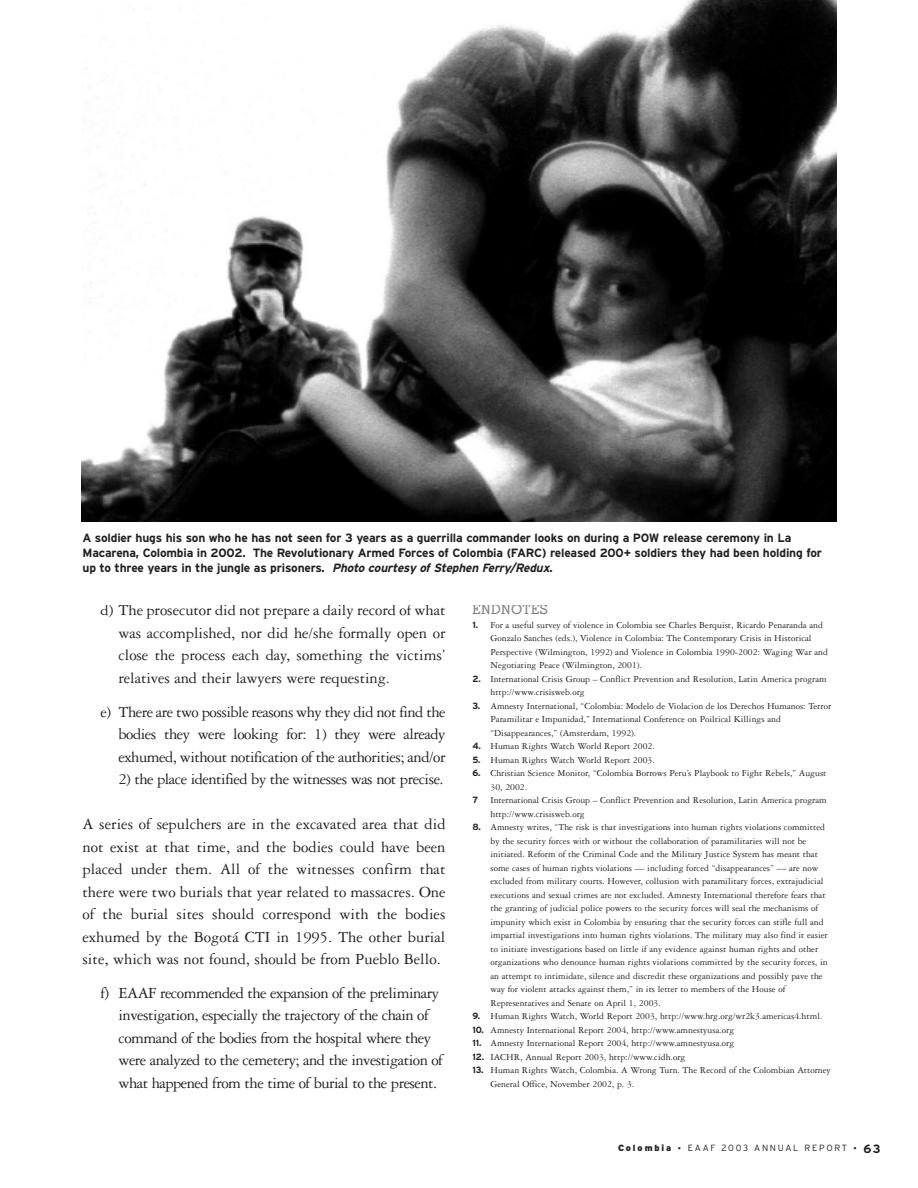
<style>
.page{position:relative;width:918px;height:1188px;background:#fff}
.page>*{position:absolute;margin:0;border:0;box-sizing:border-box;transform-origin:0 0}
.t1{font:16.5px/22.5px "Garamond Three";letter-spacing:-.03em;color:#231f20;text-align:justify}
.t2{font:500 13.5px "Stymie BT";letter-spacing:.025em;color:#808285}
.t3{font:700 12px/15px "Geo Int";letter-spacing:-.015em;color:#231f20}
.t4{font:9.75px/13.5px "Garamond Three";color:#231f20}
.t5{font:300 9px "Geo Int";letter-spacing:.19em;color:#231f20}
.t6{font:700 9px "Geo Int";color:#231f20}
.s1{font-style:italic}
.s2{font-family:"Geo Int";font-weight:700;font-size:9px}
.s3{font-weight:900}
.s4{font-size:10.5px}
.s5{font-weight:700;font-size:12px}
</style>
<div class="page">
<img style="left:81px;top:0;width:756px;height:522px">
<p class="t3" style="left:82px;top:530px;width:741px">A soldier hugs his son who he has not seen for 3 years as a guerrilla commander looks on during a POW release ceremony in La<br>Macarena, Colombia in 2002. The Revolutionary Armed Forces of Colombia (FARC) released 200+ soldiers they had been holding for up to three years in the jungle as prisoners. <span class="s1">Photo courtesy of Stephen Ferry/Redux</span>.</p>
<h1 class="t1" style="left:119px;top:601px;width:329px;text-indent:-18px">d) The prosecutor did not prepare a daily record of what was accomplished, nor did he/she formally open or close the process each day, something the victims’ relatives and their lawyers were requesting.</h1>
<h1 class="t1" style="left:119px;top:702px;width:329px;text-indent:-18px">e) There are two possible reasons why they did not find the bodies they were looking for: 1) they were already exhumed, without notification of the authorities; and/or</h1>
<h1 class="t1" style="left:119px;top:769px;width:327px">2) the place identified by the witnesses was not precise.</h1>
<p class="t1" style="left:82px;top:814px;width:365px">A series of sepulchers are in the excavated area that did not exist at that time, and the bodies could have been placed under them. All of the witnesses confirm that there were two burials that year related to massacres. One of the burial sites should correspond with the bodies exhumed by the Bogotá CTI in 1995. The other burial site, which was not found, should be from Pueblo Bello.</p>
<p class="t1" style="left:118px;top:983px;width:326px;text-align:left;text-indent:-18px">f) EAAF recommended the expansion of the preliminary investigation, especially the trajectory of the chain of command of the bodies from the hospital where they were analyzed to the cemetery; and the investigation of what happened from the time of burial to the present.</p>
<h2 class="t2" style="left:472px;top:604px;width:77px">ENDNOTES</h2>
<p class="t4" style="left:490px;top:619px;width:339px;text-indent:-18px"><span class="s2">1.</span> For a useful survey of violence in Colombia see Charles Berquist, Ricardo Penaranda and Gonzalo Sanches (eds.), Violence in Colombia: The Contemporary Crisis in Historical Perspective (Wilmington, 1992) and Violence in Colombia 1990-2002: Waging War and Negotiating Peace (Wilmington, 2001).</p>
<p class="t4" style="left:490px;top:673px;width:338px;text-indent:-18px"><span class="s2">2.</span> International Crisis Group – Conflict Prevention and Resolution, Latin America program http://www.crisisweb.org</p>
<p class="t4" style="left:490px;top:700px;width:342px;text-indent:-18px"><span class="s2">3.</span> Amnesty International, “Colombia: Modelo de Violacion de los Derechos Humanos: Terror<br>Paramilitar e Impunidad,” International Conference on Poiltical Killings and “Disappearances,” (Amsterdam, 1992).</p>
<p class="t4" style="left:472px;top:740px;width:184px"><span class="s2">4.</span> Human Rights Watch World Report 2002.</p>
<p class="t4" style="left:472px;top:754px;width:184px"><span class="s2">5.</span> Human Rights Watch World Report 2003.</p>
<p class="t4" style="left:490px;top:767px;width:338px;text-indent:-18px"><span class="s2">6.</span> Christian Science Monitor, “Colombia Borrows Peru’s Playbook to Fight Rebels,” August<br>30, 2002.</p>
<p class="t6" style="left:472px;top:795px;width:7px">7</p>
<p class="t4" style="left:490px;top:794px;width:338px">International Crisis Group – Conflict Prevention and Resolution, Latin America program http://www.crisisweb.org</p>
<p class="t4" style="left:490px;top:821px;width:339px;text-indent:-18px"><span class="s2">8.</span> Amnesty writes, “The risk is that investigations into human rights violations committed by the security forces with or without the collaboration of paramilitaries will not be initiated. Reform of the Criminal Code and the Military Justice System has meant that some cases of human rights violations — including forced “disappearances” — are now excluded from military courts. However, collusion with paramilitary forces, extrajudicial executions and sexual crimes are not excluded. Amnesty International therefore fears that the granting of judicial police powers to the security forces will seal the mechanisms of impunity which exist in Colombia by ensuring that the security forces can stifle full and impartial investigations into human rights violations. The military may also find it easier to initiate investigations based on little if any evidence against human rights and other organizations who denounce human rights violations committed by the security forces, in an attempt to intimidate, silence and discredit these organizations and possibly pave the way for violent attacks against them,” in its letter to members of the House of Representatives and Senate on April 1, 2003.</p>
<p class="t4" style="left:472px;top:1010px;width:352px"><span class="s2">9.</span> Human Rights Watch, World Report 2003, http://www.hrg.org/wr2k3.americas4.html.</p>
<p class="t4" style="left:472px;top:1024px;width:263px"><span class="s2">10.</span> Amnesty International Report 2004, http://www.amnestyusa.org</p>
<p class="t4" style="left:472px;top:1037px;width:263px"><span class="s2">11.</span> Amnesty International Report 2004, http://www.amnestyusa.org</p>
<p class="t4" style="left:472px;top:1051px;width:214px"><span class="s2">12.</span> IACHR, Annual Report 2003, http://www.cidh.org</p>
<p class="t4" style="left:491px;top:1064px;width:342px;text-indent:-18px"><span class="s2">13.</span> Human Rights Watch, Colombia. A Wrong Turn. The Record of the Colombian Attorney<br>General Office, November 2002, p. 3.</p>
<p class="t5" style="left:618px;top:1143px;width:264px"><span class="s3">Colombia</span> <span class="s4">•</span> EAAF 2003 ANNUAL REPORT <span class="s4">•</span> <span class="s5">63</span></p>
</div>
